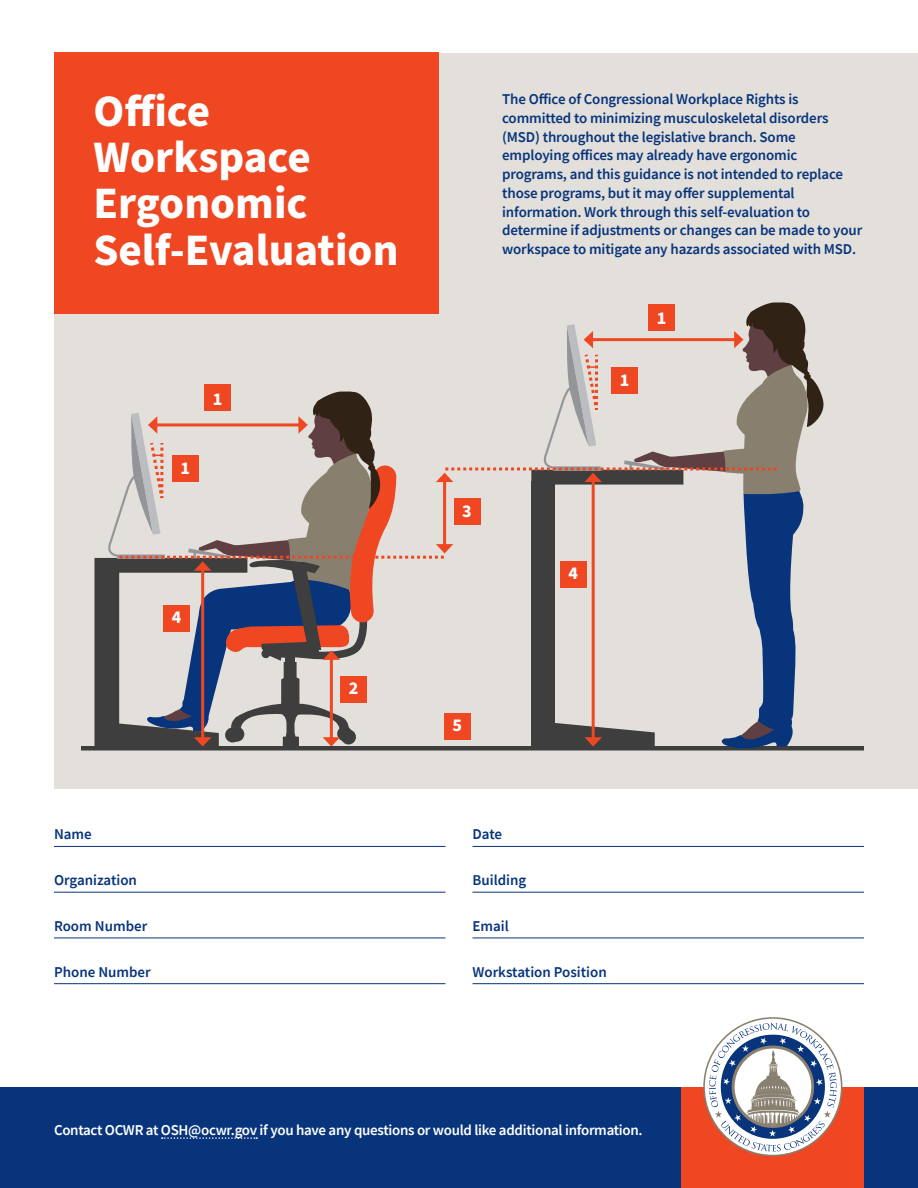
<style>
.page{position:relative;width:918px;height:1188px;background:#fff}
.page>*{position:absolute;margin:0;border:0;box-sizing:border-box;transform-origin:0 0}
.T{font:700 45px/46.3px "Source Sans Pro";color:#fff}
.T-2{font:700 18px "Source Sans Pro";color:#fff}
.T-3{font:600 15px/18.8px "Source Sans Pro";letter-spacing:-.01em;color:#08347b}
.t1{font:600 15px "Source Sans Pro";letter-spacing:-.02em;color:#fff}
</style>
<div class="page">
<div style="left:0;top:1087px;width:918px;height:101px;background:#08347b"></div>
<div style="left:682px;top:1087px;width:182px;height:101px;background:#ef4722"></div>
<svg style="left:162px;top:1137px;width:95px;height:2px"></svg>
<svg style="left:706px;top:1020px;width:131px;height:134px"></svg>
<div style="left:54px;top:53px;width:864px;height:735px;background:#e3e0db"></div>
<div style="left:54px;top:53px;width:384px;height:261px;background:#ef4722"></div>
<hr style="left:54px;top:846px;width:392px;height:1px;background:#08347b">
<hr style="left:54px;top:892px;width:392px;height:1px;background:#08347b">
<hr style="left:54px;top:938px;width:392px;height:1px;background:#08347b">
<hr style="left:54px;top:983px;width:392px;height:1px;background:#08347b">
<hr style="left:472px;top:846px;width:392px;height:1px;background:#08347b">
<hr style="left:472px;top:892px;width:392px;height:1px;background:#08347b">
<hr style="left:472px;top:938px;width:392px;height:1px;background:#08347b">
<hr style="left:472px;top:983px;width:392px;height:1px;background:#08347b">
<div style="left:81px;top:746px;width:783px;height:5px;background:#3e3e3f"></div>
<svg style="left:94px;top:302px;width:733px;height:449px"></svg>
<p class="T" style="left:93px;top:89px;width:307px">Office<br>Workspace<br>Ergonomic<br>Self-Evaluation</p>
<p class="T-3" style="left:502px;top:90px;width:362px">The Office of Congressional Workplace Rights is committed to minimizing musculoskeletal disorders (MSD) throughout the legislative branch. Some employing offices may already have ergonomic programs, and this guidance is not intended to replace those programs, but it may offer supplemental information. Work through this self-evaluation to determine if adjustments or changes can be made to your workspace to mitigate any hazards associated with MSD.</p>
<p class="T-2" style="left:180px;top:456px;width:11px">1</p>
<p class="T-2" style="left:213px;top:386px;width:11px">1</p>
<p class="T-2" style="left:172px;top:605px;width:11px">4</p>
<p class="T-3" style="left:54px;top:825px;width:39px">Name</p>
<p class="T-3" style="left:54px;top:871px;width:85px">Organization</p>
<p class="T-3" style="left:54px;top:916px;width:95px">Room Number</p>
<p class="T-3" style="left:54px;top:962px;width:98px">Phone Number</p>
<p class="T-2" style="left:349px;top:676px;width:11px">2</p>
<p class="T-2" style="left:462px;top:499px;width:11px">3</p>
<p class="T-2" style="left:620px;top:368px;width:11px">1</p>
<p class="T-2" style="left:657px;top:306px;width:11px">1</p>
<p class="T-2" style="left:569px;top:561px;width:11px">4</p>
<p class="T-2" style="left:453px;top:713px;width:11px">5</p>
<p class="T-3" style="left:472px;top:825px;width:31px">Date</p>
<p class="T-3" style="left:472px;top:871px;width:55px">Building</p>
<p class="T-3" style="left:472px;top:916px;width:38px">Email</p>
<p class="T-3" style="left:472px;top:962px;width:136px">Workstation Position</p>
<p class="t1" style="left:54px;top:1120px;width:590px">Contact OCWR at OSH@ocwr.gov if you have any questions or would like additional information.</p>
</div>
